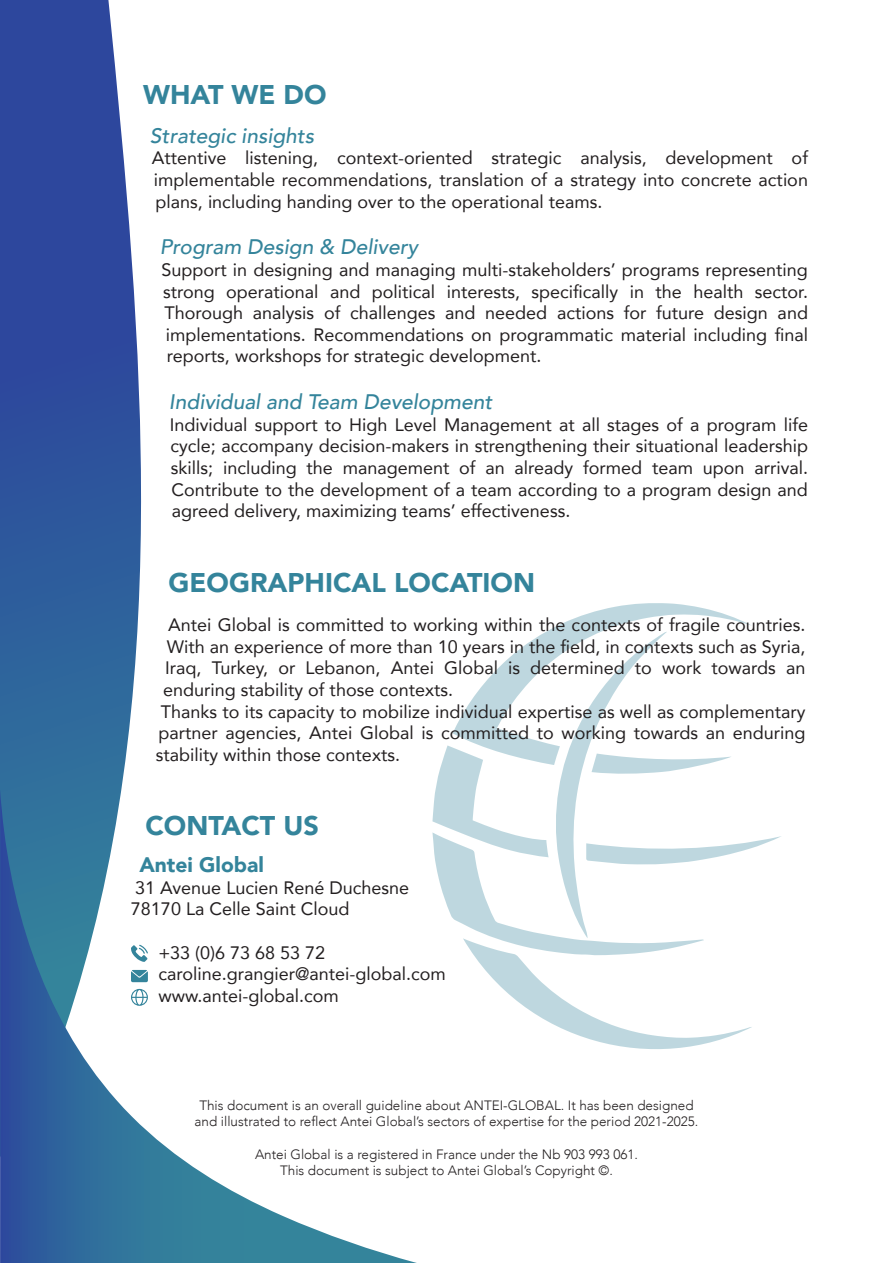
<style>
.page{position:relative;width:893px;height:1263px;background:#fff}
.page>*{position:absolute;margin:0;border:0;box-sizing:border-box;transform-origin:0 0}
.t1{font:900 27px "Avenir";color:#34849b}
.t2{font:italic 500 21px "Avenir";color:#34849b}
.t3{font:900 21px "Avenir";color:#34849b}
.t4{font:18px/21.6px "Avenir";color:#231f20;text-align:justify}
.t5{font:300 13.5px/16.2px "Avenir";color:#231f20;text-align:center}
</style>
<div class="page">
<svg style="left:546px;top:603px;width:205px;height:29px"></svg>
<svg style="left:432px;top:632px;width:349px;height:417px"></svg>
<svg style="left:0;top:0;width:142px;height:789px"></svg>
<svg style="left:0;top:789px;width:417px;height:474px"></svg>
<svg style="left:131px;top:945px;width:17px;height:17px"></svg>
<svg style="left:131px;top:970px;width:17px;height:12px"></svg>
<svg style="left:131px;top:989px;width:17px;height:17px"></svg>
<h1 class="t1" style="left:143px;top:72px;width:185px">WHAT WE DO</h1>
<p class="t2" style="left:150px;top:123px;width:166px">Strategic insights</p>
<p class="t4" style="left:152px;top:147px;width:658px">Attentive listening, context-oriented strategic analysis, development of implementable recommendations, translation of a strategy into concrete action plans, including handing over to the operational teams.</p>
<p class="t2" style="left:160px;top:235px;width:260px">Program Design &amp; Delivery</p>
<p class="t4" style="left:161px;top:258px;width:648px">Support in designing and managing multi-stakeholders’ programs representing strong operational and political interests, specifically in the health sector.<br>Thorough analysis of challenges and needed actions for future design and implementations. Recommendations on programmatic material including final reports, workshops for strategic development.</p>
<p class="t2" style="left:169px;top:389px;width:325px">Individual and Team Development</p>
<p class="t4" style="left:170px;top:413px;width:640px">Individual support to High Level Management at all stages of a program life cycle; accompany decision-makers in strengthening their situational leadership skills; including the management of an already formed team upon arrival.<br>Contribute to the development of a team according to a program design and agreed delivery, maximizing teams’ effectiveness.</p>
<h1 class="t1" style="left:169px;top:559px;width:368px">GEOGRAPHICAL LOCATION</h1>
<p class="t4" style="left:168px;top:614px;width:639px">Antei Global is committed to working within the contexts of fragile countries.</p>
<p class="t4" style="left:167px;top:635px;width:640px">With an experience of more than 10 years in the field, in contexts such as Syria,</p>
<p class="t4" style="left:165px;top:657px;width:642px">Iraq, Turkey, or Lebanon, Antei Global is determined to work towards an</p>
<p class="t4" style="left:163px;top:678px;width:291px">enduring stability of those contexts.</p>
<p class="t4" style="left:161px;top:700px;width:646px">Thanks to its capacity to mobilize individual expertise as well as complementary</p>
<p class="t4" style="left:158px;top:722px;width:648px">partner agencies, Antei Global is committed to working towards an enduring</p>
<p class="t4" style="left:156px;top:743px;width:246px">stability within those contexts.</p>
<h1 class="t1" style="left:145px;top:803px;width:175px">CONTACT US</h1>
<p class="t3" style="left:139px;top:847px;width:126px">Antei Global</p>
<p class="t4" style="left:131px;top:876px;width:280px">31 Avenue Lucien René Duchesne<br>78170 La Celle Saint Cloud</p>
<p class="t4" style="left:158px;top:941px;width:289px;text-align:left">+33 (0)6 73 68 53 72 caroline.grangier@antei-global.com www.antei-global.com</p>
<p class="t5" style="left:195px;top:1097px;width:505px">This document is an overall guideline about ANTEI-GLOBAL. It has been designed and illustrated to reflect Antei Global’s sectors of expertise for the period 2021-2025.</p>
<p class="t5" style="left:255px;top:1146px;width:384px">Antei Global is a registered in France under the Nb 903 993 061.<br>This document is subject to Antei Global’s Copyright ©.</p>
</div>
